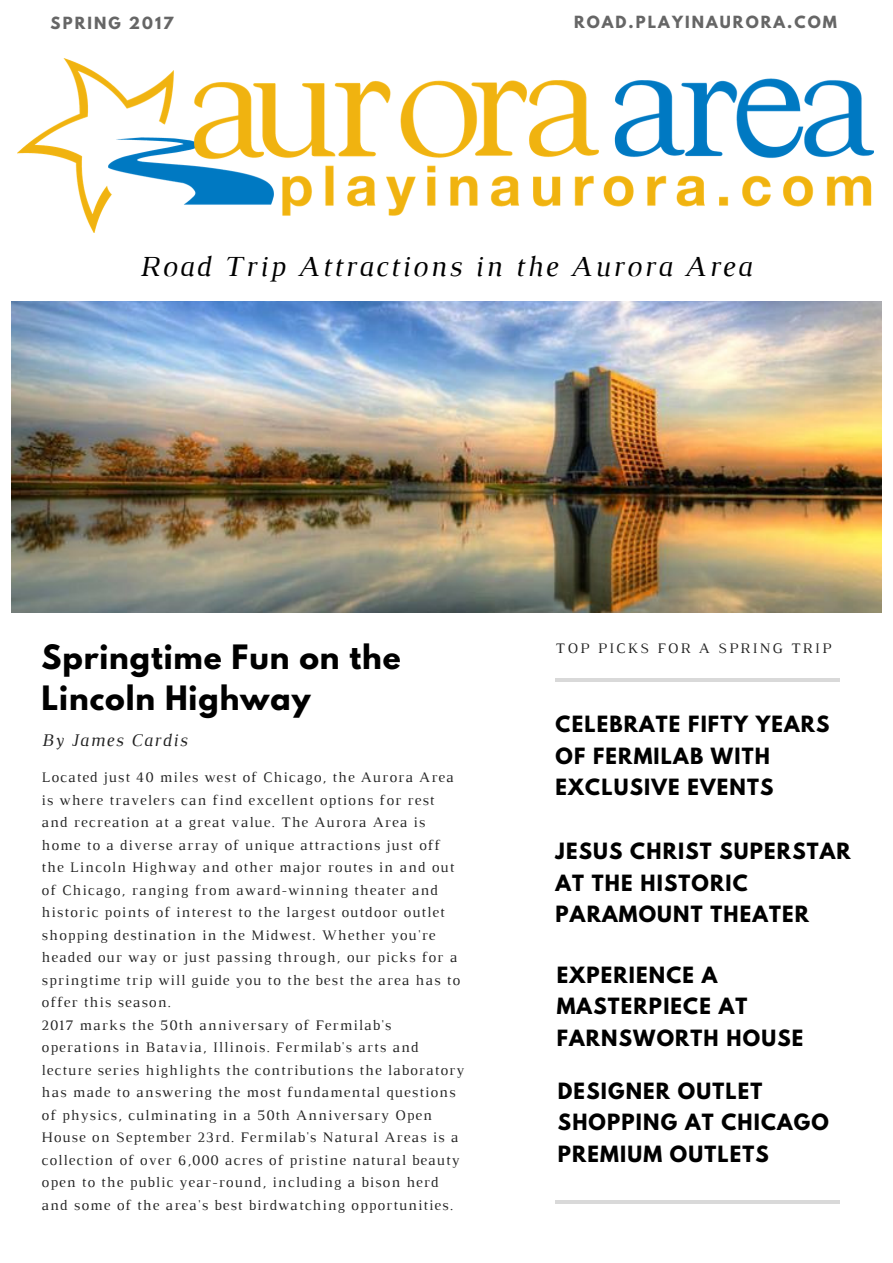
<style>
.page{position:relative;width:893px;height:1263px;background:#fff}
.page>*{position:absolute;margin:0;border:0;box-sizing:border-box;transform-origin:0 0}
.t1{font:italic 29.7px "Luthier";letter-spacing:.07em;color:#000}
.t2{font:700 29.7px/41.5px "League Spartan";letter-spacing:.03em;color:#000}
.t3{font:700 19.8px/31.5px "League Spartan";letter-spacing:.06em;color:#000}
.t4{font:italic 18.15px "Luthier";letter-spacing:.07em;color:#222}
.t5{font:14.85px/22.5px "Luthier";letter-spacing:.07em;color:#222}
.t6{font:700 14.85px "League Spartan";letter-spacing:.14em;color:#666}
.t7{font:14.85px "Luthier";letter-spacing:.14em;color:#222}
</style>
<div class="page">
<hr style="left:555px;top:1201px;width:285px;height:3px;background:#000">
<hr style="left:555px;top:678px;width:285px;height:3px;background:#000">
<img style="left:11px;top:301px;width:870px;height:312px">
<img style="left:18px;top:58px;width:855px;height:175px">
<p class="t6" style="left:51px;top:16px;width:124px">SPRING 2017</p>
<p class="t6" style="left:574px;top:15px;width:264px">ROAD.PLAYINAURORA.COM</p>
<h1 class="t1" style="left:140px;top:256px;width:612px">Road Trip Attractions in the Aurora Area</h1>
<h1 class="t2" style="left:42px;top:640px;width:360px">Springtime Fun on the<br>Lincoln Highway</h1>
<p class="t4" style="left:42px;top:734px;width:147px">By James Cardis</p>
<p class="t5" style="left:42px;top:767px;width:424px">Located just 40 miles west of Chicago, the Aurora Area is where travelers can find excellent options for rest and recreation at a great value. The Aurora Area is home to a diverse array of unique attractions just off the Lincoln Highway and other major routes in and out of Chicago, ranging from award-winning theater and historic points of interest to the largest outdoor outlet shopping destination in the Midwest. Whether you're headed our way or just passing through, our picks for a springtime trip will guide you to the best the area has to offer this season.<br>2017 marks the 50th anniversary of Fermilab's operations in Batavia, Illinois. Fermilab's arts and lecture series highlights the contributions the laboratory has made to answering the most fundamental questions of physics, culminating in a 50th Anniversary Open House on September 23rd. Fermilab's Natural Areas is a collection of over 6,000 acres of pristine natural beauty open to the public year-round, including a bison herd and some of the area's best birdwatching opportunities.</p>
<p class="t7" style="left:555px;top:643px;width:277px">TOP PICKS FOR A SPRING TRIP</p>
<h2 class="t3" style="left:555px;top:711px;width:275px">CELEBRATE FIFTY YEARS<br>OF FERMILAB WITH<br>EXCLUSIVE EVENTS</h2>
<h2 class="t3" style="left:555px;top:838px;width:297px">JESUS CHRIST SUPERSTAR<br>AT THE HISTORIC<br>PARAMOUNT THEATER</h2>
<h2 class="t3" style="left:556px;top:961px;width:248px">EXPERIENCE A<br>MASTERPIECE AT<br>FARNSWORTH HOUSE</h2>
<h2 class="t3" style="left:558px;top:1077px;width:272px">DESIGNER OUTLET<br>SHOPPING AT CHICAGO<br>PREMIUM OUTLETS</h2>
</div>
